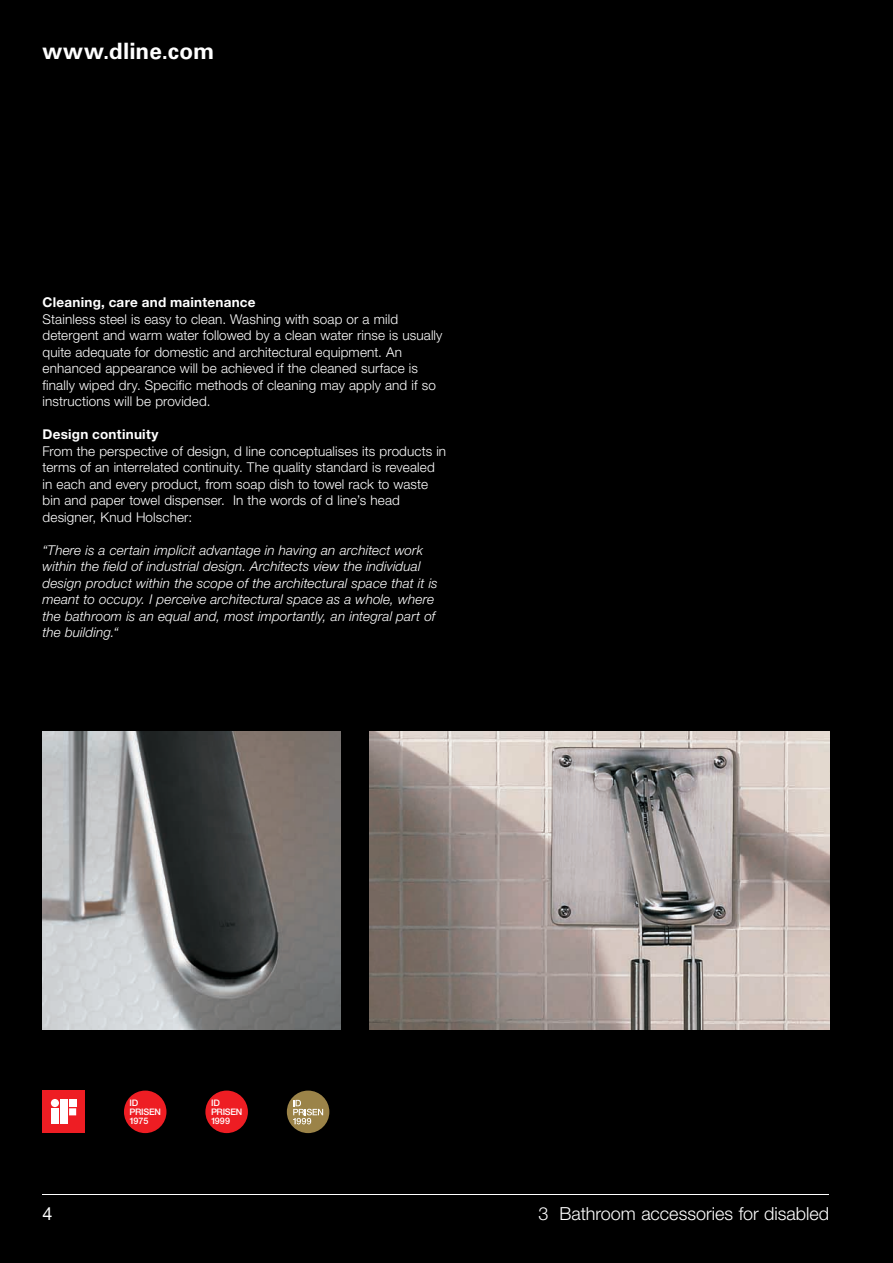
<style>
.page{position:relative;width:893px;height:1263px;background:#000}
.page>*{position:absolute;margin:0;border:0;box-sizing:border-box;transform-origin:0 0}
.t1{font:700 22.5px "Univers LT Std";letter-spacing:.005em;color:#fff}
.t2{font:300 18px "Helvetica Neue";color:#fff}
.t3{font:18px "Helvetica Neue";color:#fff}
.t4{font:300 13.5px/16.5px "Helvetica Neue";letter-spacing:.01em;color:#fff}
.t5{font:italic 300 13.5px/16.5px "Helvetica Neue";letter-spacing:.01em;color:#fff}
.t6{font:700 13.5px "Helvetica Neue LT Std";letter-spacing:.02em;color:#fff}
.t7{font:500 9px/9px "Helvetica Neue";letter-spacing:-.03em;color:#fff}
</style>
<div class="page">
<hr style="left:43px;top:1194px;width:786px;height:1px;background:#fff">
<img style="left:43px;top:731px;width:297px;height:298px">
<img style="left:370px;top:731px;width:459px;height:298px">
<div style="left:124px;top:1090px;width:42px;height:43px;background:#ee1d23;border-radius:50%"></div>
<div style="left:205px;top:1090px;width:43px;height:43px;background:#ee1d23;border-radius:50%"></div>
<div style="left:287px;top:1090px;width:42px;height:43px;background:#9b8348;border-radius:50%"></div>
<svg style="left:293px;top:1100px;width:30px;height:24px"></svg>
<div style="left:43px;top:1090px;width:42px;height:43px;background:#ee1d23"></div>
<div style="left:51px;top:1108px;width:7px;height:16px;background:#fff"></div>
<div style="left:60px;top:1099px;width:7px;height:25px;background:#fff"></div>
<svg style="left:69px;top:1108px;width:7px;height:7px"></svg>
<div style="left:69px;top:1099px;width:7px;height:7px;background:#fff"></div>
<div style="left:51px;top:1099px;width:8px;height:8px;background:#fff;border-radius:50%"></div>
<h1 class="t1" style="left:43px;top:38px;width:173px">www.dline.com</h1>
<p class="t6" style="left:43px;top:294px;width:215px">Cleaning, care and maintenance</p>
<p class="t4" style="left:43px;top:310px;width:402px">Stainless steel is easy to clean. Washing with soap or a mild detergent and warm water followed by a clean water rinse is usually quite adequate for domestic and architectural equipment. An enhanced appearance will be achieved if the cleaned surface is finally wiped dry. Specific methods of cleaning may apply and if so instructions will be provided.</p>
<p class="t6" style="left:43px;top:426px;width:117px">Design continuity</p>
<p class="t4" style="left:43px;top:442px;width:405px">From the perspective of design, d line conceptualises its products in terms of an interrelated continuity. The quality standard is revealed in each and every product, from soap dish to towel rack to waste bin and paper towel dispenser. In the words of d line’s head designer, Knud Holscher:</p>
<p class="t5" style="left:43px;top:542px;width:397px">“There is a certain implicit advantage in having an architect work within the field of industrial design. Architects view the individual design product within the scope of the architectural space that it is meant to occupy. I perceive architectural space as a whole, where the bathroom is an equal and, most importantly, an integral part of the building.“</p>
<p class="t7" style="left:130px;top:1098px;width:33px">ID<br>PRISEN<br>1975</p>
<p class="t7" style="left:211px;top:1098px;width:33px">ID<br>PRISEN<br>1999</p>
<h2 class="t3" style="left:43px;top:1203px;width:12px">4</h2>
<h2 class="t2" style="left:539px;top:1203px;width:292px">3 Bathroom accessories for disabled</h2>
</div>
